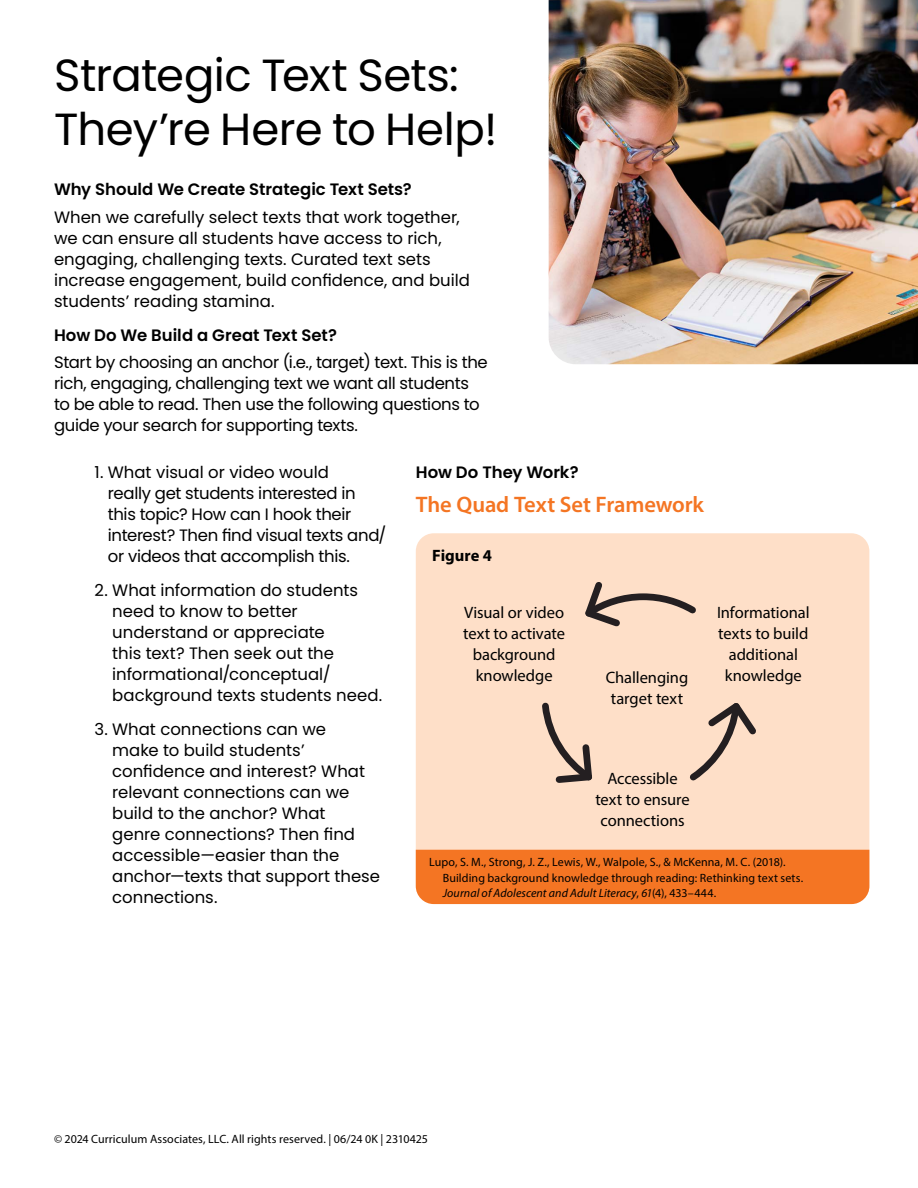
<style>
.page{position:relative;width:918px;height:1188px;background:#fff}
.page>*{position:absolute;margin:0;border:0;box-sizing:border-box;transform-origin:0 0}
.t1{font:45px/54px "Poppins";letter-spacing:-.01em;color:#000}
.t2{font:600 22.5px "Myriad Pro";letter-spacing:-.005em;color:#f47523}
.t3{font:16.5px/21px "Poppins";letter-spacing:-.005em;color:#000}
.t4{font:16.5px/21px "Myriad Pro";letter-spacing:-.005em;color:#000;text-align:center}
.t5{font:600 16.5px "Poppins";color:#000}
.t6{font:700 16.5px "Myriad Pro";color:#000}
.t7{font:12px/15.3px "Myriad Pro";letter-spacing:.005em;color:#000}
.s1{font-style:italic}
</style>
<div class="page">
<div style="left:416px;top:533px;width:453px;height:371px;background:#fedfc8;border-radius:18px"></div>
<img style="left:549px;top:0;width:369px;height:364px">
<svg style="left:542px;top:702px;width:10px;height:38px"></svg>
<svg style="left:552px;top:582px;width:204px;height:201px"></svg>
<div style="left:416px;top:850px;width:453px;height:54px;background:#f47523"></div>
<h1 class="t1" style="left:54px;top:48px;width:445px">Strategic Text Sets:<br>They’re Here to Help!</h1>
<p class="t5" style="left:54px;top:180px;width:359px">Why Should We Create Strategic Text Sets?</p>
<p class="t3" style="left:54px;top:207px;width:418px">When we carefully select texts that work together, we can ensure all students have access to rich, engaging, challenging texts. Curated text sets increase engagement, build confidence, and build students’ reading stamina.</p>
<p class="t5" style="left:54px;top:325px;width:284px">How Do We Build a Great Text Set?</p>
<p class="t3" style="left:54px;top:352px;width:435px">Start by choosing an anchor (i.e., target) text. This is the rich, engaging, challenging text we want all students to be able to read. Then use the following questions to guide your search for supporting texts.</p>
<p class="t3" style="left:108px;top:462px;width:280px;text-indent:-13px">1. What visual or video would<br>really get students interested in this topic? How can I hook their interest? Then find visual texts and/ or videos that accomplish this.</p>
<p class="t3" style="left:112px;top:580px;width:272px;text-indent:-18px">2. What information do students need to know to better understand or appreciate<br>this text? Then seek out the informational/conceptual/ background texts students need.</p>
<p class="t3" style="left:112px;top:719px;width:269px;text-indent:-18px">3. What connections can we<br>make to build students’ confidence and interest? What relevant connections can we build to the anchor? What<br>genre connections? Then find accessible—easier than the anchor—texts that support these connections.</p>
<p class="t5" style="left:416px;top:463px;width:164px">How Do They Work?</p>
<h2 class="t2" style="left:416px;top:490px;width:290px">The Quad Text Set Framework</h2>
<p class="t6" style="left:432px;top:544px;width:61px">Figure 4</p>
<p class="t4" style="left:463px;top:602px;width:103px">Visual or video text to activate background knowledge</p>
<p class="t4" style="left:606px;top:666px;width:84px">Challenging target text</p>
<p class="t4" style="left:717px;top:602px;width:94px">Informational texts to build additional knowledge</p>
<p class="t4" style="left:595px;top:768px;width:96px">Accessible text to ensure connections</p>
<p class="t7" style="left:443px;top:854px;width:362px;text-indent:-14px">Lupo, S. M., Strong, J. Z., Lewis, W., Walpole, S., &amp; McKenna, M. C. (2018).<br>Building background knowledge through reading: Rethinking text sets.<br><span class="s1">Journal of Adolescent and Adult Literacy</span>, <span class="s1">61</span>(4), 433–444.</p>
<p class="t7" style="left:54px;top:1131px;width:376px">© 2024 Curriculum Associates, LLC. All rights reserved. | 06/24 0K | 2310425</p>
</div>
